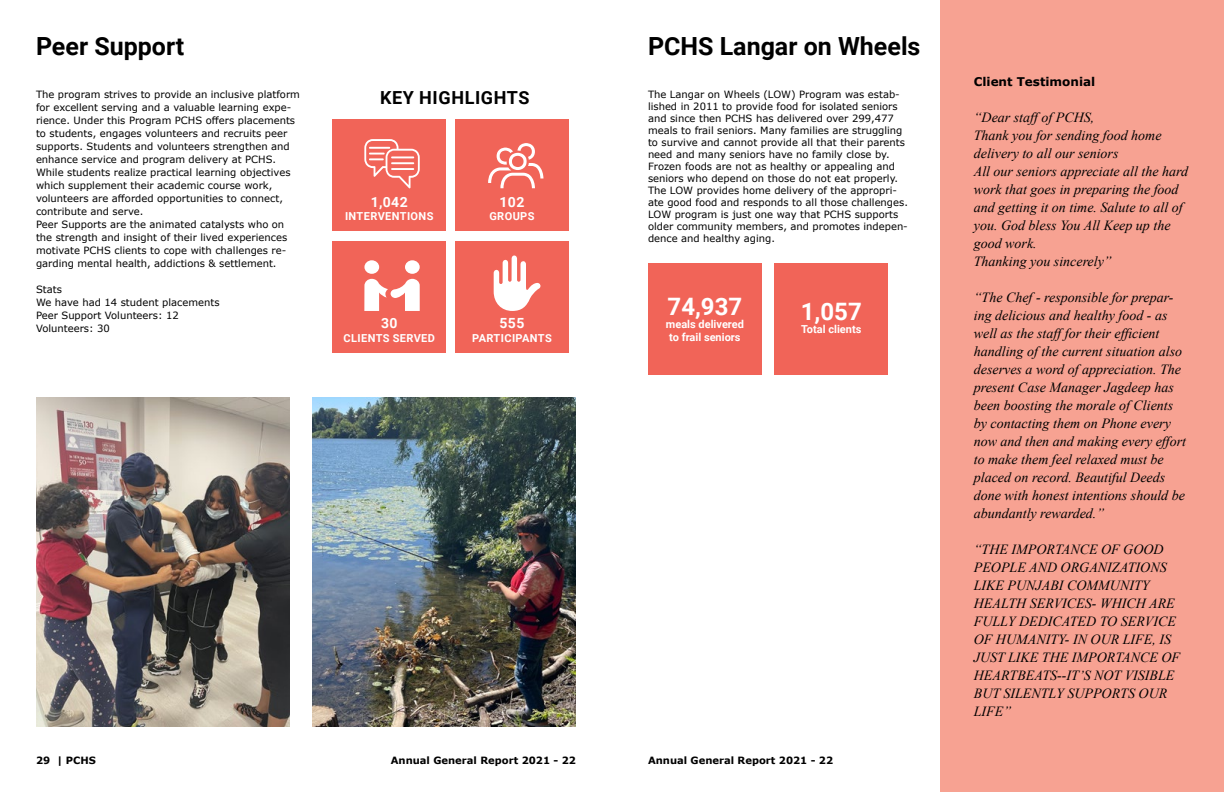
<style>
.page{position:relative;width:1224px;height:792px;background:#fff}
.page>*{position:absolute;margin:0;border:0;box-sizing:border-box;transform-origin:0 0}
.t1{font:700 25px "Roboto";color:#000}
.t2{font:700 24px "Roboto";color:#fff}
.t3{font:700 18px "Roboto";letter-spacing:.035em;color:#000}
.t4{font:italic 14px/18px "Times New Roman";color:#000}
.t5{font:700 14px "Roboto";letter-spacing:.035em;color:#fff}
.t6{font:700 12px "Verdana";color:#000}
.t7{font:700 11px/13.2px "Roboto";letter-spacing:.015em;color:#fff;text-align:center}
.t8{font:700 11px "Roboto";letter-spacing:.035em;color:#fff}
.t9{font:10px/13px "Verdana";color:#000}
.t10{font:700 10px "Verdana";color:#000}
</style>
<div class="page">
<div style="left:940px;top:0;width:284px;height:792px;background:#f7a292"></div>
<div style="left:648px;top:263px;width:113px;height:112px;background:#f16458"></div>
<div style="left:333px;top:119px;width:113px;height:112px;background:#f16458"></div>
<div style="left:455px;top:119px;width:114px;height:112px;background:#f16458"></div>
<div style="left:333px;top:241px;width:113px;height:112px;background:#f16458"></div>
<div style="left:455px;top:241px;width:114px;height:112px;background:#f16458"></div>
<svg style="left:488px;top:143px;width:55px;height:45px"></svg>
<svg style="left:364px;top:260px;width:56px;height:51px"></svg>
<svg style="left:364px;top:139px;width:56px;height:49px"></svg>
<svg style="left:494px;top:255px;width:47px;height:56px"></svg>
<img style="left:36px;top:397px;width:254px;height:330px">
<img style="left:312px;top:397px;width:264px;height:330px">
<div style="left:775px;top:263px;width:113px;height:112px;background:#f16458"></div>
<h1 class="t1" style="left:36px;top:28px;width:150px">Peer Support</h1>
<p class="t9" style="left:36px;top:88px;width:266px">The program strives to provide an inclusive platform for excellent serving and a valuable learning expe&shy;rience. Under this Program PCHS offers placements to students, engages volunteers and recruits peer supports. Students and volunteers strengthen and enhance service and program delivery at PCHS.<br>While students realize practical learning objectives which supplement their academic course work, volunteers are afforded opportunities to connect, contribute and serve.<br>Peer Supports are the animated catalysts who on the strength and insight of their lived experiences motivate PCHS clients to cope with challenges re&shy;garding mental health, addictions &amp; settlement.</p>
<p class="t9" style="left:36px;top:283px;width:185px">Stats<br>We have had 14 student placements<br>Peer Support Volunteers: 12<br>Volunteers: 30</p>
<h3 class="t3" style="left:380px;top:85px;width:151px">KEY HIGHLIGHTS</h3>
<h3 class="t5" style="left:371px;top:192px;width:39px">1,042</h3>
<p class="t8" style="left:345px;top:208px;width:90px">INTERVENTIONS</p>
<h3 class="t5" style="left:499px;top:192px;width:27px">102</h3>
<p class="t7" style="left:489px;top:209px;width:47px">GROUPS</p>
<h3 class="t5" style="left:381px;top:314px;width:18px">30</h3>
<p class="t8" style="left:344px;top:330px;width:93px">CLIENTS SERVED</p>
<h3 class="t5" style="left:499px;top:314px;width:27px">555</h3>
<p class="t8" style="left:472px;top:330px;width:81px">PARTICIPANTS</p>
<h1 class="t1" style="left:648px;top:28px;width:274px">PCHS Langar on Wheels</h1>
<p class="t9" style="left:648px;top:88px;width:262px;line-height:12px">The Langar on Wheels (LOW) Program was estab&shy;lished in 2011 to provide food for isolated seniors and since then PCHS has delivered over 299,477 meals to frail seniors. Many families are struggling to survive and cannot provide all that their parents need and many seniors have no family close by.<br>Frozen foods are not as healthy or appealing and seniors who depend on those do not eat properly.<br>The LOW provides home delivery of the appropri&shy;ate good food and responds to all those challenges.<br>LOW program is just one way that PCHS supports older community members, and promotes indepen&shy;dence and healthy aging.</p>
<h2 class="t2" style="left:668px;top:290px;width:76px">74,937</h2>
<p class="t7" style="left:666px;top:317px;width:80px">meals delivered to frail seniors</p>
<h2 class="t2" style="left:801px;top:295px;width:62px">1,057</h2>
<p class="t7" style="left:801px;top:323px;width:62px">Total clients</p>
<p class="t10" style="left:36px;top:753px;width:61px">29 | PCHS</p>
<p class="t10" style="left:391px;top:753px;width:187px">Annual General Report 2021 - 22</p>
<p class="t10" style="left:648px;top:753px;width:187px">Annual General Report 2021 - 22</p>
<p class="t6" style="left:974px;top:73px;width:123px">Client Testimonial</p>
<p class="t4" style="left:974px;top:108px;width:216px">“Dear staffof PCHS,<br>Thank you for sending food home delivery to all our seniors<br>All our seniors appreciate all the hard work that goes in preparing the food and getting it on time. Salute to all of you. God bless You All Keep up the good work.<br>Thanking you sincerely”</p>
<p class="t4" style="left:974px;top:288px;width:214px">“The Chef - responsible for prepar&shy;ing delicious and healthy food - as well as the stafffor their efficient handling of the current situation also deserves a word of appreciation. The present Case Manager Jagdeep has been boosting the morale of Clients by contacting them on Phone every now and then and making every effort to make them feel relaxed must be placed on record. Beautiful Deeds done with honest intentions should be abundantly rewarded.”</p>
<p class="t4" style="left:974px;top:540px;width:208px">“THE IMPORTANCE OF GOOD<br>PEOPLE AND ORGANIZATIONS<br>LIKE PUNJABI COMMUNITY<br>HEALTH SERVICES- WHICH ARE<br>FULLY DEDICATED TO SERVICE<br>OF HUMANITY- IN OUR LIFE, IS<br>JUST LIKE THE IMPORTANCE OF<br>HEARTBEATS--IT’S NOT VISIBLE<br>BUT SILENTLY SUPPORTS OUR<br>LIFE”</p>
</div>
